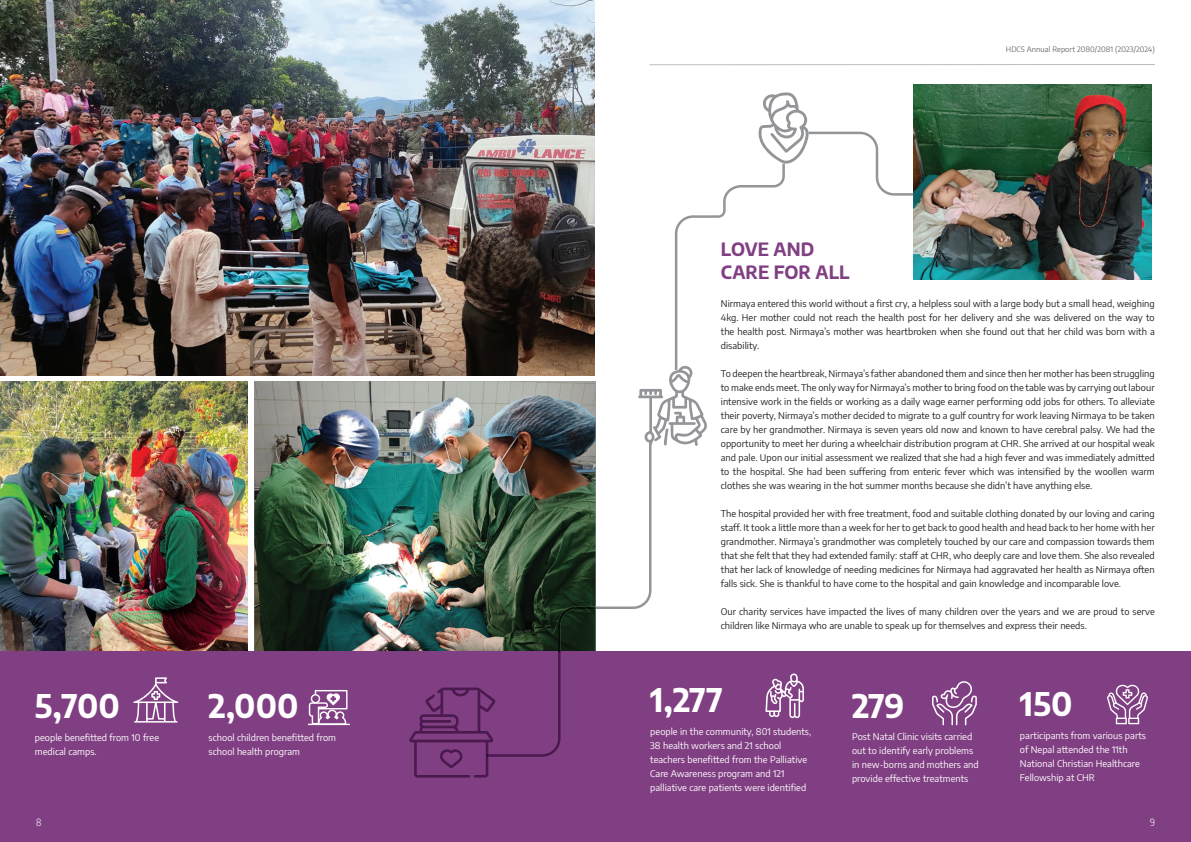
<style>
.page{position:relative;width:1191px;height:842px;background:#fff}
.page>*{position:absolute;margin:0;border:0;box-sizing:border-box;transform-origin:0 0}
.t1{font:700 32px "Encode Sans";letter-spacing:.005em;color:#fff}
.t2{font:700 18px/23px "Encode Sans";letter-spacing:.005em;color:#813f83}
.t3{font:300 10px "Encode Sans Condensed";color:#fff}
.t4{font:9.2px/14px "Encode Sans";letter-spacing:.005em;color:#231f20;text-align:justify}
.t5{font:9.2px/14px "Encode Sans";letter-spacing:.005em;color:#fff}
.t6{font:7.5px "Encode Sans";letter-spacing:.005em;color:#6c6d70}
</style>
<div class="page">
<hr style="left:649px;top:64px;width:506px;height:1px;background:#bcbdc0">
<img style="left:254px;top:381px;width:341px;height:271px">
<img style="left:0;top:381px;width:248px;height:271px">
<div style="left:0;top:652px;width:595px;height:190px;background:#813f83"></div>
<div style="left:594px;top:652px;width:597px;height:190px;background:#813f83"></div>
<img style="left:0;top:0;width:594px;height:376px">
<hr style="left:308px;top:724px;width:42px;height:1px;background:#fff">
<svg style="left:309px;top:690px;width:38px;height:34px"></svg>
<svg style="left:133px;top:677px;width:45px;height:46px"></svg>
<svg style="left:1107px;top:684px;width:41px;height:40px"></svg>
<svg style="left:765px;top:673px;width:39px;height:45px"></svg>
<svg style="left:932px;top:681px;width:44px;height:44px"></svg>
<img style="left:558px;top:606px;width:37px;height:46px">
<svg style="left:409px;top:652px;width:151px;height:126px"></svg>
<img style="left:913px;top:84px;width:238px;height:195px">
<svg style="left:595px;top:92px;width:359px;height:517px"></svg>
<p class="t6" style="left:1006px;top:44px;width:150px">HDCS Annual Report 2080/2081 (2023/2024)</p>
<h1 class="t1" style="left:35px;top:682px;width:87px">5,700</h1>
<p class="t5" style="left:35px;top:730px;width:126px">people benefitted from 10 free medical camps.</p>
<h1 class="t1" style="left:208px;top:682px;width:92px">2,000</h1>
<p class="t5" style="left:208px;top:730px;width:129px">school children benefitted from school health program</p>
<h2 class="t2" style="left:721px;top:237px;width:130px">LOVE AND<br>CARE FOR ALL</h2>
<p class="t4" style="left:721px;top:296px;width:435px">Nirmaya entered this world without a first cry, a helpless soul with a large body but a small head, weighing 4kg. Her mother could not reach the health post for her delivery and she was delivered on the way to the health post. Nirmaya’s mother was heartbroken when she found out that her child was born with a disability.</p>
<p class="t4" style="left:721px;top:366px;width:435px">To deepen the heartbreak, Nirmaya’s father abandoned them and since then her mother has been struggling to make ends meet. The only way for Nirmaya’s mother to bring food on the table was by carrying out labour intensive work in the fields or working as a daily wage earner performing odd jobs for others. To alleviate their poverty, Nirmaya’s mother decided to migrate to a gulf country for work leaving Nirmaya to be taken care by her grandmother. Nirmaya is seven years old now and known to have cerebral palsy. We had the opportunity to meet her during a wheelchair distribution program at CHR. She arrived at our hospital weak and pale. Upon our initial assessment we realized that she had a high fever and was immediately admitted to the hospital. She had been suffering from enteric fever which was intensified by the woollen warm clothes she was wearing in the hot summer months because she didn’t have anything else.</p>
<p class="t4" style="left:721px;top:507px;width:435px">The hospital provided her with free treatment, food and suitable clothing donated by our loving and caring staff. It took a little more than a week for her to get back to good health and head back to her home with her grandmother. Nirmaya’s grandmother was completely touched by our care and compassion towards them that she felt that they had extended family: staff at CHR, who deeply care and love them. She also revealed that her lack of knowledge of needing medicines for Nirmaya had aggravated her health as Nirmaya often falls sick. She is thankful to have come to the hospital and gain knowledge and incomparable love.</p>
<p class="t4" style="left:721px;top:605px;width:435px">Our charity services have impacted the lives of many children over the years and we are proud to serve children like Nirmaya who are unable to speak up for themselves and express their needs.</p>
<h1 class="t1" style="left:650px;top:676px;width:74px">1,277</h1>
<p class="t5" style="left:650px;top:724px;width:162px">people in the community, 801 students, 38 health workers and 21 school teachers benefitted from the Palliative Care Awareness program and 121 palliative care patients were identified</p>
<h1 class="t1" style="left:852px;top:682px;width:54px">279</h1>
<p class="t5" style="left:852px;top:730px;width:128px">Post Natal Clinic visits carried out to identify early problems in new-borns and mothers and provide effective treatments</p>
<h1 class="t1" style="left:1020px;top:680px;width:54px">150</h1>
<p class="t5" style="left:1020px;top:728px;width:128px">participants from various parts of Nepal attended the 11th<br>National Christian Healthcare<br>Fellowship at CHR</p>
<p class="t3" style="left:36px;top:816px;width:7px">8</p>
<p class="t3" style="left:1150px;top:816px;width:6px">9</p>
</div>
